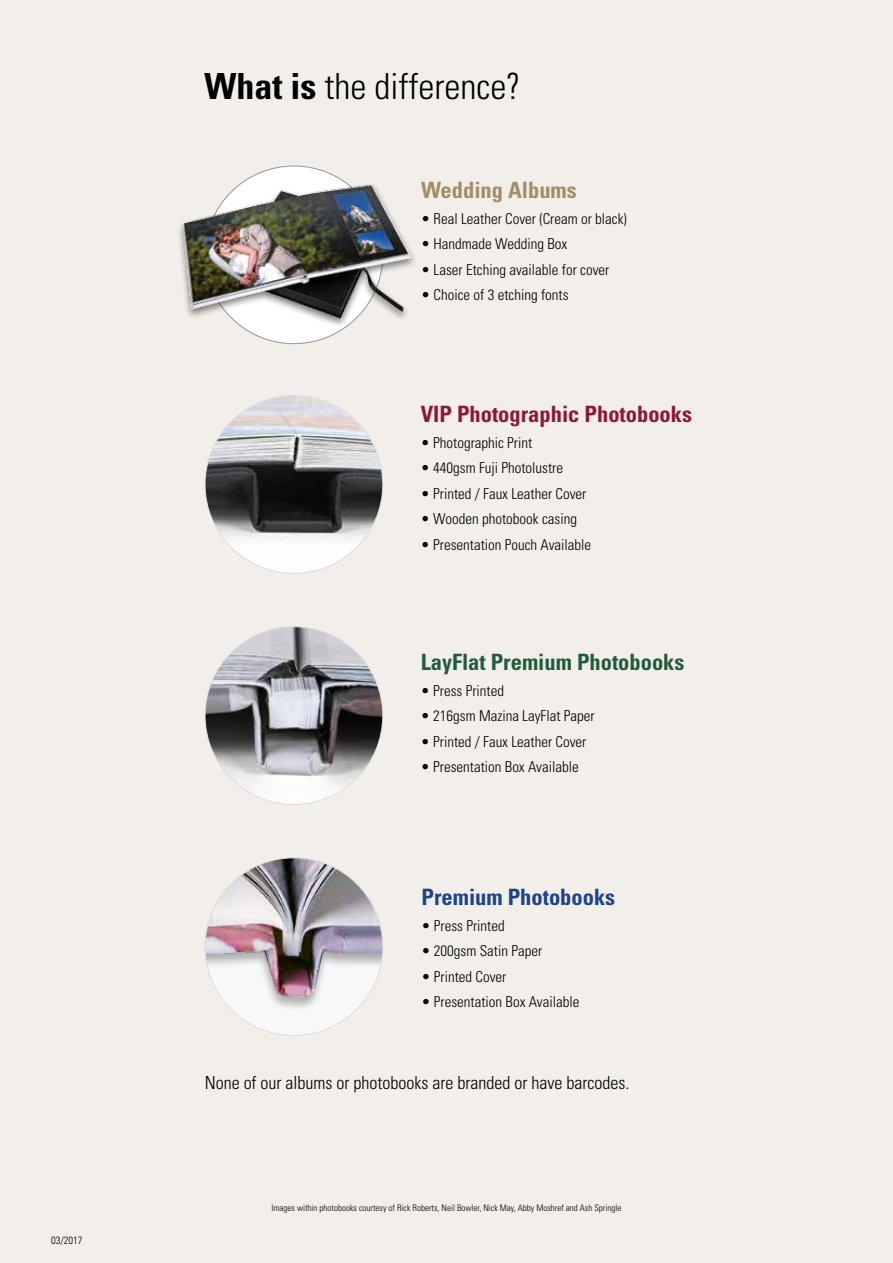
<style>
.page{position:relative;width:893px;height:1263px;background:#f2efea}
.page>*{position:absolute;margin:0;border:0;box-sizing:border-box;transform-origin:0 0}
.t1{font:300 condensed 36px "Univers";color:#000}
.t2{font:700 condensed 22.5px "Univers";color:#8f1838}
.t3{font:700 condensed 22.5px "Univers";color:#235b40}
.t4{font:700 condensed 22.5px "Univers";color:#1e4388}
.t5{font:700 condensed 22.5px "Univers";color:#a48d68}
.t6{font:300 condensed 18px "Univers";color:#000}
.t7{font:300 condensed 15px "Univers";color:#000}
.t8{font:300 condensed 10.5px "Univers";color:#000}
.t9{font:300 condensed 9px "Univers";color:#000}
.s1{font-weight:700}
</style>
<div class="page">
<img style="left:179px;top:167px;width:236px;height:167px">
<img style="left:205px;top:396px;width:178px;height:177px;border-radius:89px">
<img style="left:205px;top:627px;width:178px;height:177px;border-radius:89px">
<img style="left:205px;top:858px;width:178px;height:177px;border-radius:89px">
<p class="t8" style="left:51px;top:1234px;width:33px">03/2017</p>
<h1 class="t1" style="left:205px;top:65px;width:317px"><span class="s1">What is</span> the difference?</h1>
<h2 class="t5" style="left:421px;top:176px;width:157px">Wedding Albums</h2>
<p class="t7" style="left:421px;top:209px;width:207px">• Real Leather Cover (Cream or black)</p>
<p class="t7" style="left:421px;top:235px;width:148px">• Handmade Wedding Box</p>
<p class="t7" style="left:421px;top:260px;width:190px">• Laser Etching available for cover</p>
<p class="t7" style="left:421px;top:286px;width:149px">• Choice of 3 etching fonts</p>
<h2 class="t2" style="left:421px;top:400px;width:273px">VIP Photographic Photobooks</h2>
<p class="t7" style="left:421px;top:433px;width:113px">• Photographic Print</p>
<p class="t7" style="left:421px;top:459px;width:144px">• 440gsm Fuji Photolustre</p>
<p class="t7" style="left:421px;top:484px;width:167px">• Printed / Faux Leather Cover</p>
<p class="t7" style="left:421px;top:510px;width:158px">• Wooden photobook casing</p>
<p class="t7" style="left:421px;top:535px;width:172px">• Presentation Pouch Available</p>
<h2 class="t3" style="left:421px;top:649px;width:265px">LayFlat Premium Photobooks</h2>
<p class="t7" style="left:421px;top:682px;width:85px">• Press Printed</p>
<p class="t7" style="left:421px;top:707px;width:176px">• 216gsm Mazina LayFlat Paper</p>
<p class="t7" style="left:421px;top:733px;width:167px">• Printed / Faux Leather Cover</p>
<p class="t7" style="left:421px;top:758px;width:159px">• Presentation Box Available</p>
<h2 class="t4" style="left:422px;top:883px;width:195px">Premium Photobooks</h2>
<p class="t7" style="left:422px;top:916px;width:85px">• Press Printed</p>
<p class="t7" style="left:422px;top:942px;width:122px">• 200gsm Satin Paper</p>
<p class="t7" style="left:422px;top:967px;width:86px">• Printed Cover</p>
<p class="t7" style="left:422px;top:993px;width:159px">• Presentation Box Available</p>
<p class="t6" style="left:205px;top:1072px;width:426px">None of our albums or photobooks are branded or have barcodes.</p>
<p class="t9" style="left:272px;top:1203px;width:351px">Images within photobooks courtesy of Rick Roberts, Neil Bowler, Nick May, Abby Moshref and Ash Springle</p>
</div>
